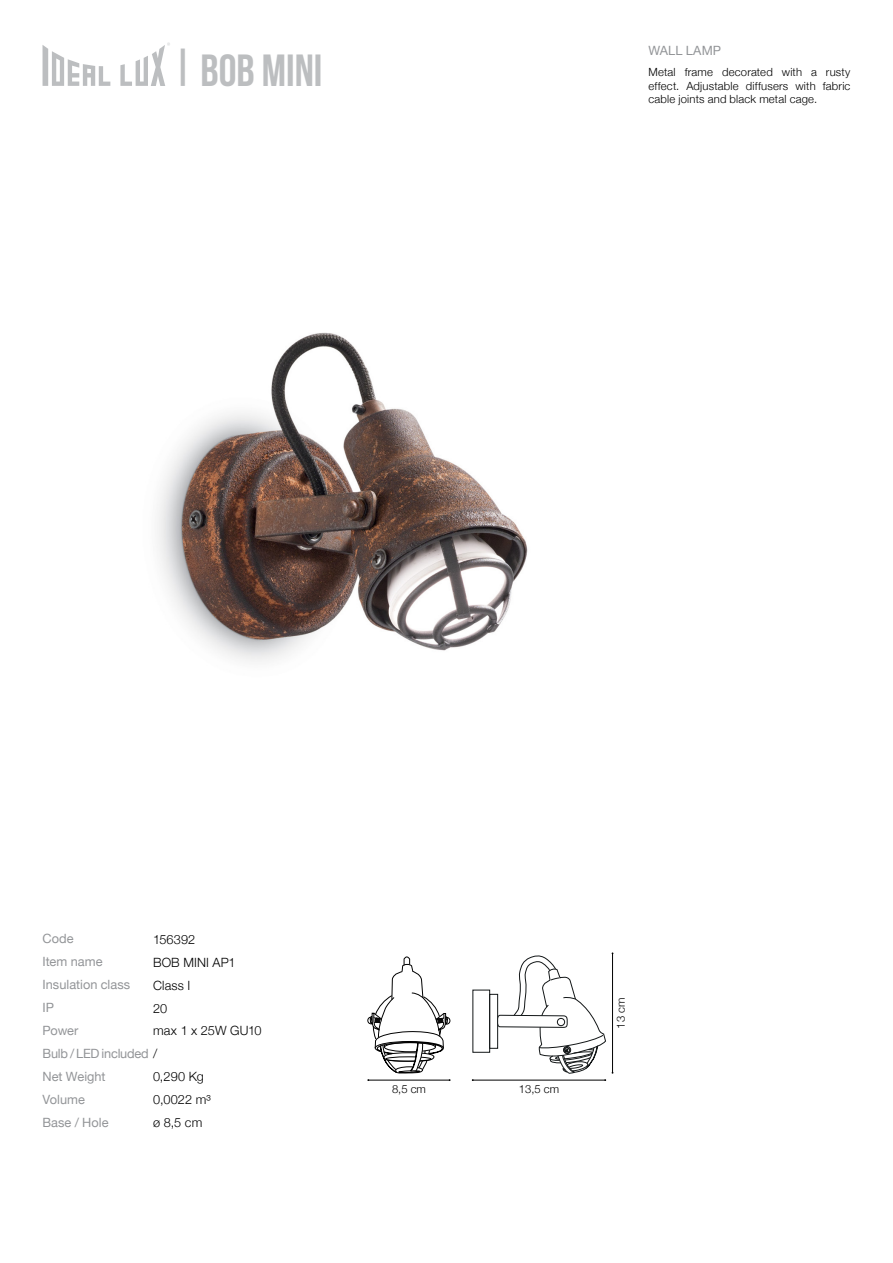
<style>
.page{position:relative;width:893px;height:1263px;background:#fff}
.page>*{position:absolute;margin:0;border:0;box-sizing:border-box;transform-origin:0 0}
.t1{font:45px "Bebas Neue";color:#bcbec0}
.t2{font:12.75px/23px "Helvetica Neue";color:#939598}
.t3{font:300 12.75px/23px "Helvetica Neue";letter-spacing:.01em;color:#000}
.t4{font:12.75px/22.8px "Helvetica Neue";letter-spacing:-.02em;color:#939598}
.t5{font:300 11.25px/13.5px "Helvetica Neue";letter-spacing:.02em;color:#000;text-align:justify}
.s1{font-weight:300;color:#000}
</style>
<div class="page">
<svg style="left:43px;top:43px;width:127px;height:43px"></svg>
<hr style="left:473px;top:1080px;width:132px;height:1px;background:#000">
<hr style="left:612px;top:953px;width:1px;height:120px;background:#000">
<hr style="left:368px;top:1080px;width:82px;height:1px;background:#000">
<img style="left:157px;top:332px;width:371px;height:330px">
<svg style="left:367px;top:956px;width:83px;height:117px"></svg>
<div style="left:473px;top:990px;width:17px;height:62px;border:1px solid #121617"></div>
<svg style="left:497px;top:955px;width:109px;height:126px"></svg>
<h1 class="t1" style="left:171px;top:43px;width:24px">|</h1>
<h1 class="t1" style="left:200px;top:46px;width:123px">BOB MINI</h1>
<p class="t2" style="left:648px;top:38px;width:74px">WALL LAMP</p>
<p class="t5" style="left:648px;top:65px;width:203px">Metal frame decorated with a rusty effect. Adjustable diffusers with fabric cable joints and black metal cage.</p>
<p class="t2" style="left:43px;top:926px;width:89px">Code<br>Item name<br>Insulation class</p>
<p class="t2" style="left:43px;top:995px;width:13px">IP</p>
<p class="t3" style="left:153px;top:927px;width:44px">156392</p>
<p class="t3" style="left:153px;top:950px;width:84px">BOB MINI AP1<br>Class I</p>
<p class="t3" style="left:153px;top:996px;width:16px">20</p>
<p class="t3" style="left:153px;top:1018px;width:110px">max 1 x 25W GU10</p>
<p class="t4" style="left:42px;top:1018px;width:116px">Power<br>Bulb / LED included <span class="s1">/</span></p>
<p class="t2" style="left:42px;top:1064px;width:65px">Net Weight</p>
<p class="t2" style="left:42px;top:1087px;width:68px">Volume<br>Base / Hole</p>
<p class="t3" style="left:153px;top:1064px;width:52px">0,290 Kg</p>
<p class="t3" style="left:153px;top:1087px;width:59px">0,0022 m³ ø 8,5 cm</p>
<p class="t5" style="left:392px;top:1081px;width:35px">8,5 cm</p>
<p class="t5" style="left:519px;top:1081px;width:42px">13,5 cm</p>
<p class="t5" style="left:613px;top:1028px;width:32px;rotate:-90deg">13 cm</p>
</div>
